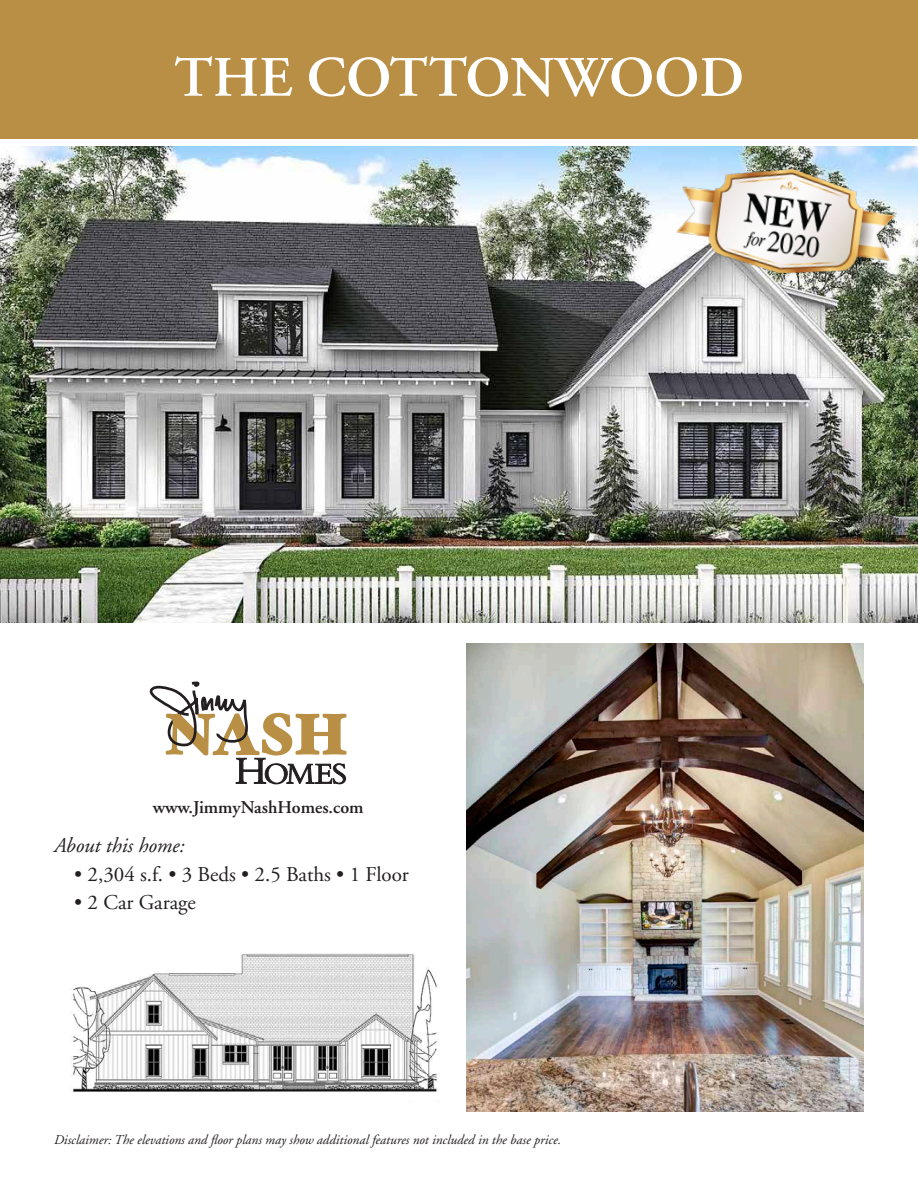
<style>
.page{position:relative;width:918px;height:1188px;background:#fff}
.page>*{position:absolute;margin:0;border:0;box-sizing:border-box;transform-origin:0 0}
.t1{font:600 57px "Adobe Garamond";color:#fff}
.t2{font:21px "Adobe Garamond";color:#231f20}
.t3{font:italic 21px "Adobe Garamond";color:#231f20}
.t4{font:600 18px "Adobe Garamond";color:#231f20}
.t5{font:italic 13.5px "Adobe Garamond";color:#231f20}
</style>
<div class="page">
<img style="left:467px;top:644px;width:397px;height:467px">
<img style="left:72px;top:953px;width:366px;height:139px">
<svg style="left:150px;top:681px;width:197px;height:103px"></svg>
<div style="left:0;top:0;width:918px;height:138px;background:#b88f44"></div>
<img style="left:0;top:147px;width:918px;height:475px">
<img style="left:656px;top:146px;width:259px;height:159px">
<h1 class="t1" style="left:174px;top:46px;width:572px">THE COTTONWOOD</h1>
<h3 class="t4" style="left:153px;top:798px;width:212px">www.JimmyNashHomes.com</h3>
<h2 class="t3" style="left:54px;top:834px;width:132px">About this home:</h2>
<h2 class="t2" style="left:74px;top:863px;width:336px">• 2,304 s.f. • 3 Beds • 2.5 Baths • 1 Floor</h2>
<h2 class="t2" style="left:74px;top:891px;width:123px">• 2 Car Garage</h2>
<p class="t5" style="left:54px;top:1132px;width:509px">Disclaimer: The elevations and floor plans may show additional features not included in the base price.</p>
</div>
